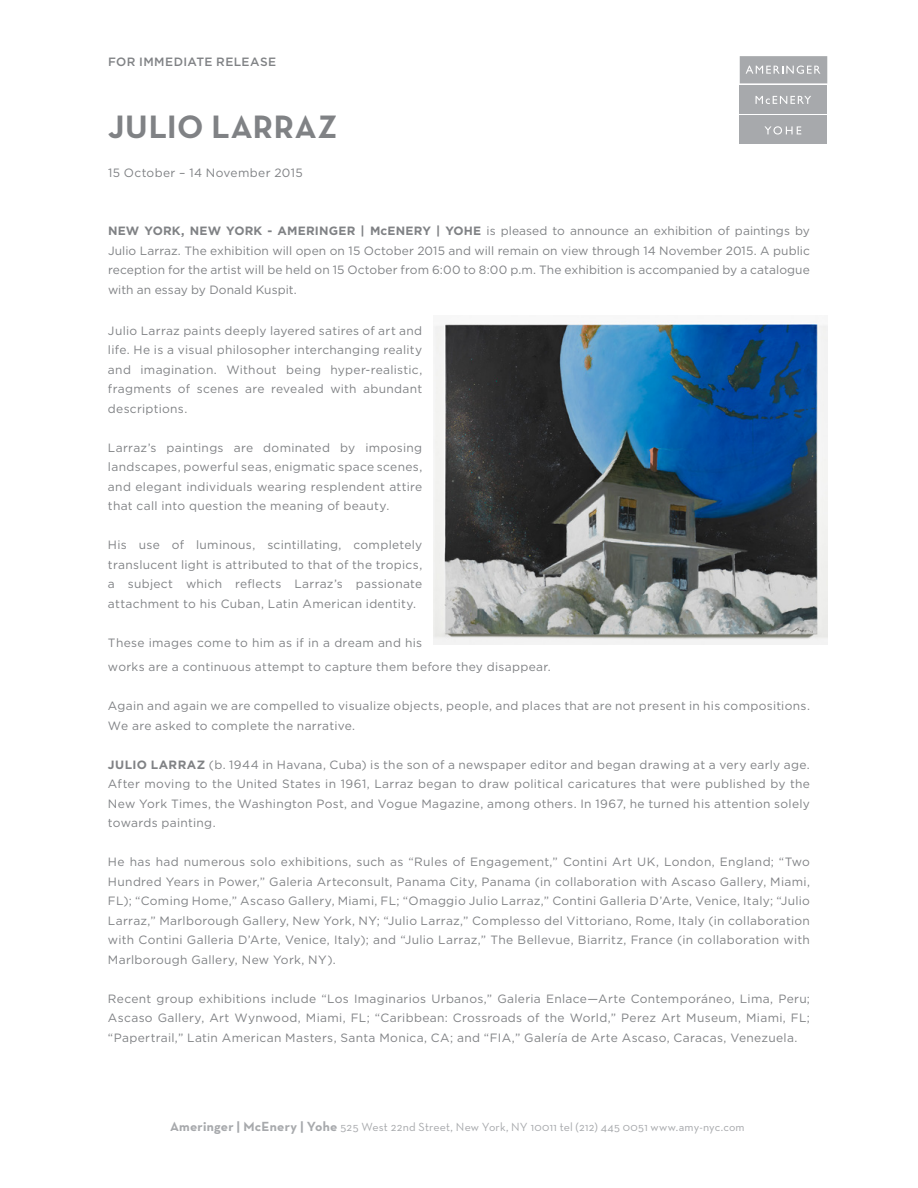
<style>
.page{position:relative;width:918px;height:1188px;background:#fff}
.page>*{position:absolute;margin:0;border:0;box-sizing:border-box;transform-origin:0 0}
.t1{font:700 33px "Neutra Text";letter-spacing:.02em;color:#808285}
.t2{font:12px/19.5px "Gotham";letter-spacing:.025em;color:#808285;text-align:justify}
.t3{font:12px "Neutra Text";letter-spacing:.015em;color:#a7a9ac}
.t4{font:500 12px "Gotham";letter-spacing:.035em;color:#808285}
.s1{font-weight:700}
.s2{font-weight:700;font-size:13.5px}
</style>
<div class="page">
<div style="left:740px;top:85px;width:87px;height:29px;background:#a7a9ac"></div>
<div style="left:740px;top:56px;width:87px;height:27px;background:#a7a9ac"></div>
<div style="left:740px;top:115px;width:87px;height:29px;background:#a7a9ac"></div>
<svg style="left:756px;top:96px;width:55px;height:8px"></svg>
<svg style="left:746px;top:66px;width:74px;height:8px"></svg>
<svg style="left:764px;top:126px;width:37px;height:9px"></svg>
<img style="left:433px;top:321px;width:394px;height:324px">
<p class="t4" style="left:108px;top:54px;width:170px">FOR IMMEDIATE RELEASE</p>
<h1 class="t1" style="left:108px;top:106px;width:231px">JULIO LARRAZ</h1>
<p class="t2" style="left:108px;top:163px;width:196px">15 October – 14 November 2015</p>
<p class="t2" style="left:108px;top:221px;width:703px"><span class="s1">NEW YORK, NEW YORK - AMERINGER | McENERY | YOHE</span> is pleased to announce an exhibition of paintings by Julio Larraz. The exhibition will open on 15 October 2015 and will remain on view through 14 November 2015. A public reception for the artist will be held on 15 October from 6:00 to 8:00 p.m. The exhibition is accompanied by a catalogue with an essay by Donald Kuspit.</p>
<p class="t2" style="left:108px;top:320px;width:316px">Julio Larraz paints deeply layered satires of art and life. He is a visual philosopher interchanging reality and imagination. Without being hyper-realistic, fragments of scenes are revealed with abundant descriptions.</p>
<p class="t2" style="left:108px;top:437px;width:316px">Larraz’s paintings are dominated by imposing landscapes, powerful seas, enigmatic space scenes, and elegant individuals wearing resplendent attire that call into question the meaning of beauty.</p>
<p class="t2" style="left:108px;top:535px;width:316px">His use of luminous, scintillating, completely translucent light is attributed to that of the tropics, a subject which reflects Larraz’s passionate attachment to his Cuban, Latin American identity.</p>
<p class="t2" style="left:108px;top:630px;width:444px;line-height:24.3px">These images come to him as if in a dream and his<br>works are a continuous attempt to capture them before they disappear.</p>
<p class="t2" style="left:108px;top:696px;width:703px">Again and again we are compelled to visualize objects, people, and places that are not present in his compositions.<br>We are asked to complete the narrative.</p>
<p class="t2" style="left:108px;top:754px;width:703px"><span class="s1">JULIO LARRAZ</span> (b. 1944 in Havana, Cuba) is the son of a newspaper editor and began drawing at a very early age.<br>After moving to the United States in 1961, Larraz began to draw political caricatures that were published by the New York Times, the Washington Post, and Vogue Magazine, among others. In 1967, he turned his attention solely towards painting.</p>
<p class="t2" style="left:108px;top:852px;width:704px">He has had numerous solo exhibitions, such as “Rules of Engagement,” Contini Art UK, London, England; “Two Hundred Years in Power,” Galeria Arteconsult, Panama City, Panama (in collaboration with Ascaso Gallery, Miami, FL); “Coming Home,” Ascaso Gallery, Miami, FL; “Omaggio Julio Larraz,” Contini Galleria D’Arte, Venice, Italy; “Julio Larraz,” Marlborough Gallery, New York, NY; “Julio Larraz,” Complesso del Vittoriano, Rome, Italy (in collaboration with Contini Galleria D’Arte, Venice, Italy); and “Julio Larraz,” The Bellevue, Biarritz, France (in collaboration with Marlborough Gallery, New York, NY).</p>
<p class="t2" style="left:108px;top:988px;width:704px">Recent group exhibitions include “Los Imaginarios Urbanos,” Galeria Enlace—Arte Contemporáneo, Lima, Peru; Ascaso Gallery, Art Wynwood, Miami, FL; “Caribbean: Crossroads of the World,” Perez Art Museum, Miami, FL; “Papertrail,” Latin American Masters, Santa Monica, CA; and “FIA,” Galería de Arte Ascaso, Caracas, Venezuela.</p>
<p class="t3" style="left:170px;top:1120px;width:576px"><span class="s2">Ameringer | McEnery | Yohe</span> 525 West 22nd Street, New York, NY 10011 tel (212) 445 0051 www.amy-nyc.com</p>
</div>
